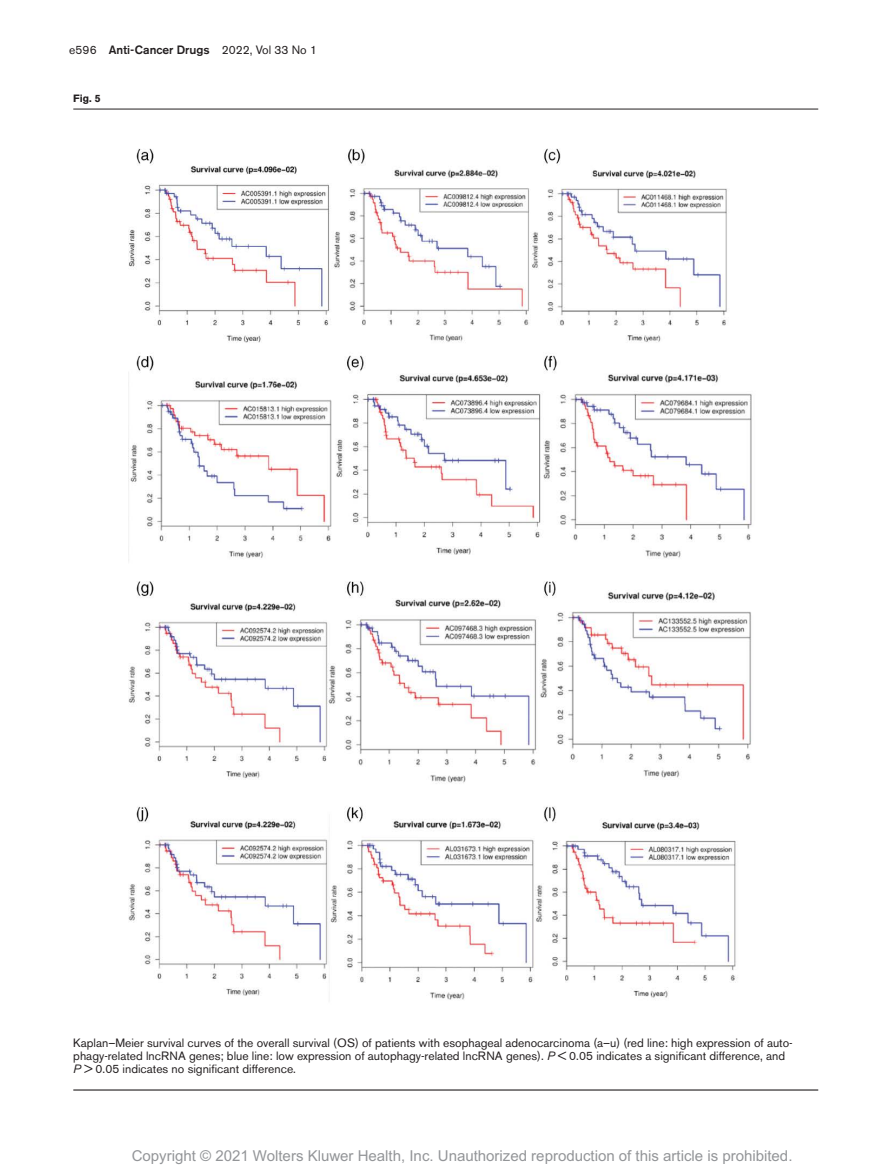
<style>
.page{position:relative;width:881px;height:1174px;background:#fff}
.page>*{position:absolute;margin:0;border:0;box-sizing:border-box;transform-origin:0 0}
.t1{font:15px "Arial MT Std";color:#939598}
.t2{font:12px/12.8px "Akzidenz Grotesk BE";color:#231f20}
.t3{font:700 10.5px "Akzidenz Grotesk BE";color:#231f20}
.s1{font-weight:500}
.s2{font-style:italic}
</style>
<div class="page">
<img style="left:129px;top:148px;width:623px;height:852px">
<hr style="left:73px;top:109px;width:744px;height:1px;background:#231f20">
<hr style="left:73px;top:1089px;width:744px;height:1px;background:#231f20">
<p class="t2" style="left:69px;top:43px;width:249px">e596 <span class="s1">Anti-Cancer Drugs</span> 2022, Vol 33 No 1</p>
<p class="t3" style="left:73px;top:92px;width:29px">Fig. 5</p>
<p class="t2" style="left:73px;top:1037px;width:720px">Kaplan–Meier survival curves of the overall survival (OS) of patients with esophageal adenocarcinoma (a–u) (red line: high expression of auto&shy;phagy-related lncRNA genes; blue line: low expression of autophagy-related lncRNA genes). <span class="s2">P</span> &lt; 0.05 indicates a significant difference, and<br><span class="s2">P</span> &gt; 0.05 indicates no significant difference.</p>
<p class="t1" style="left:132px;top:1147px;width:662px">Copyright © 2021 Wolters Kluwer Health, Inc. Unauthorized reproduction of this article is prohibited.</p>
</div>
